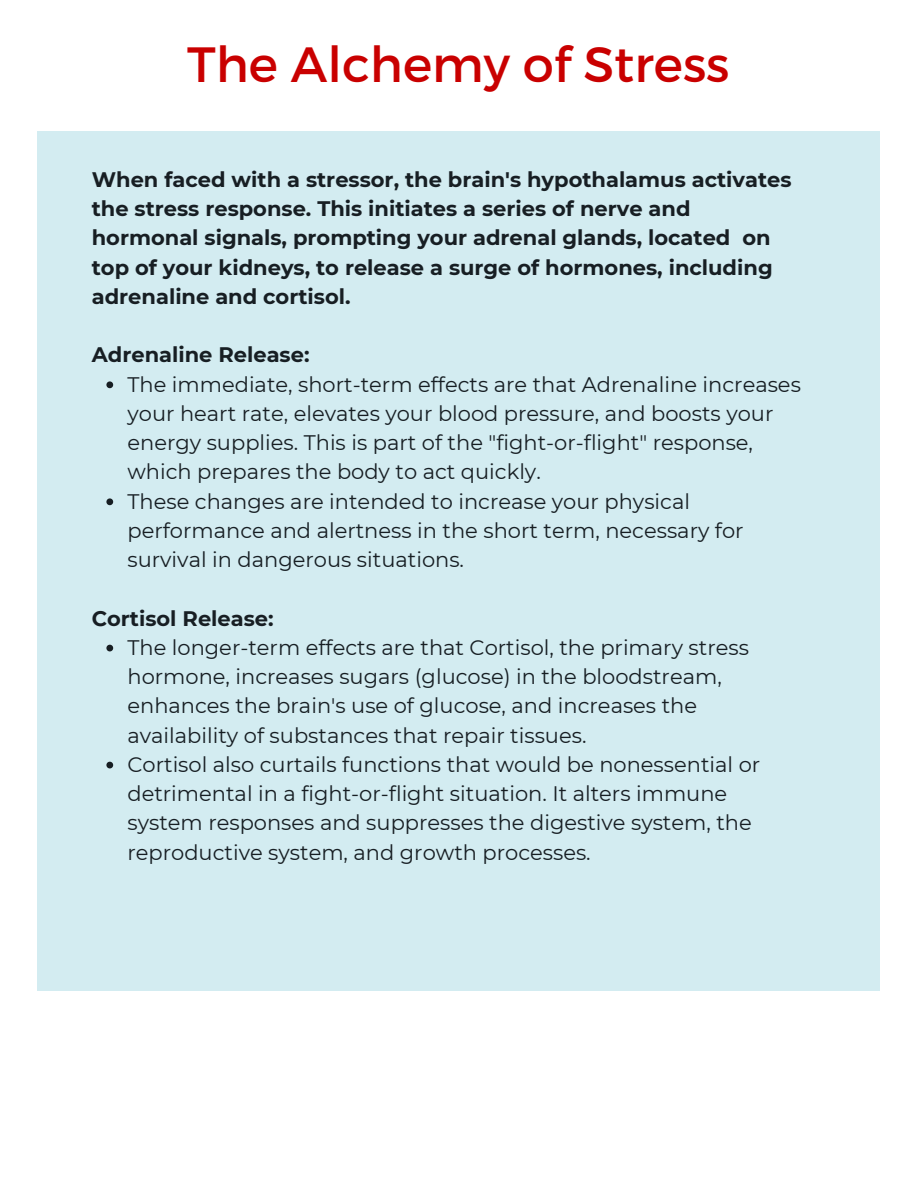
<style>
.page{position:relative;width:918px;height:1188px;background:#fff}
.page>*{position:absolute;margin:0;border:0;box-sizing:border-box;transform-origin:0 0}
.t1{font:49.5px "Montserrat";color:#c90000}
.t2{font:21px/29.2px "Montserrat";color:#171e23}
.t3{font:700 21px/29.2px "Montserrat";color:#171e23}
</style>
<div class="page">
<div style="left:37px;top:132px;width:843px;height:859px;background:#d3ecf1"></div>
<svg style="left:106px;top:381px;width:7px;height:7px"></svg>
<svg style="left:106px;top:498px;width:7px;height:7px"></svg>
<svg style="left:106px;top:645px;width:7px;height:6px"></svg>
<svg style="left:106px;top:762px;width:7px;height:6px"></svg>
<p class="t1" style="left:187px;top:32px;width:544px">The Alchemy of Stress</p>
<h1 class="t3" style="left:92px;top:165px;width:701px">When faced with a stressor, the brain's hypothalamus activates the stress response. This initiates a series of nerve and hormonal signals, prompting your adrenal glands, located on top of your kidneys, to release a surge of hormones, including adrenaline and cortisol.</h1>
<h2 class="t3" style="left:92px;top:340px;width:219px">Adrenaline Release:</h2>
<h2 class="t2" style="left:127px;top:369px;width:675px">The immediate, short-term effects are that Adrenaline increases your heart rate, elevates your blood pressure, and boosts your energy supplies. This is part of the "fight-or-flight" response, which prepares the body to act quickly.</h2>
<p class="t2" style="left:127px;top:486px;width:618px">These changes are intended to increase your physical performance and alertness in the short term, necessary for survival in dangerous situations.</p>
<p class="t3" style="left:92px;top:603px;width:183px">Cortisol Release:</p>
<h2 class="t2" style="left:127px;top:633px;width:623px">The longer-term effects are that Cortisol, the primary stress hormone, increases sugars (glucose) in the bloodstream, enhances the brain's use of glucose, and increases the availability of substances that repair tissues.</h2>
<p class="t2" style="left:127px;top:750px;width:634px">Cortisol also curtails functions that would be nonessential or detrimental in a fight-or-flight situation. It alters immune system responses and suppresses the digestive system, the reproductive system, and growth processes.</p>
</div>
